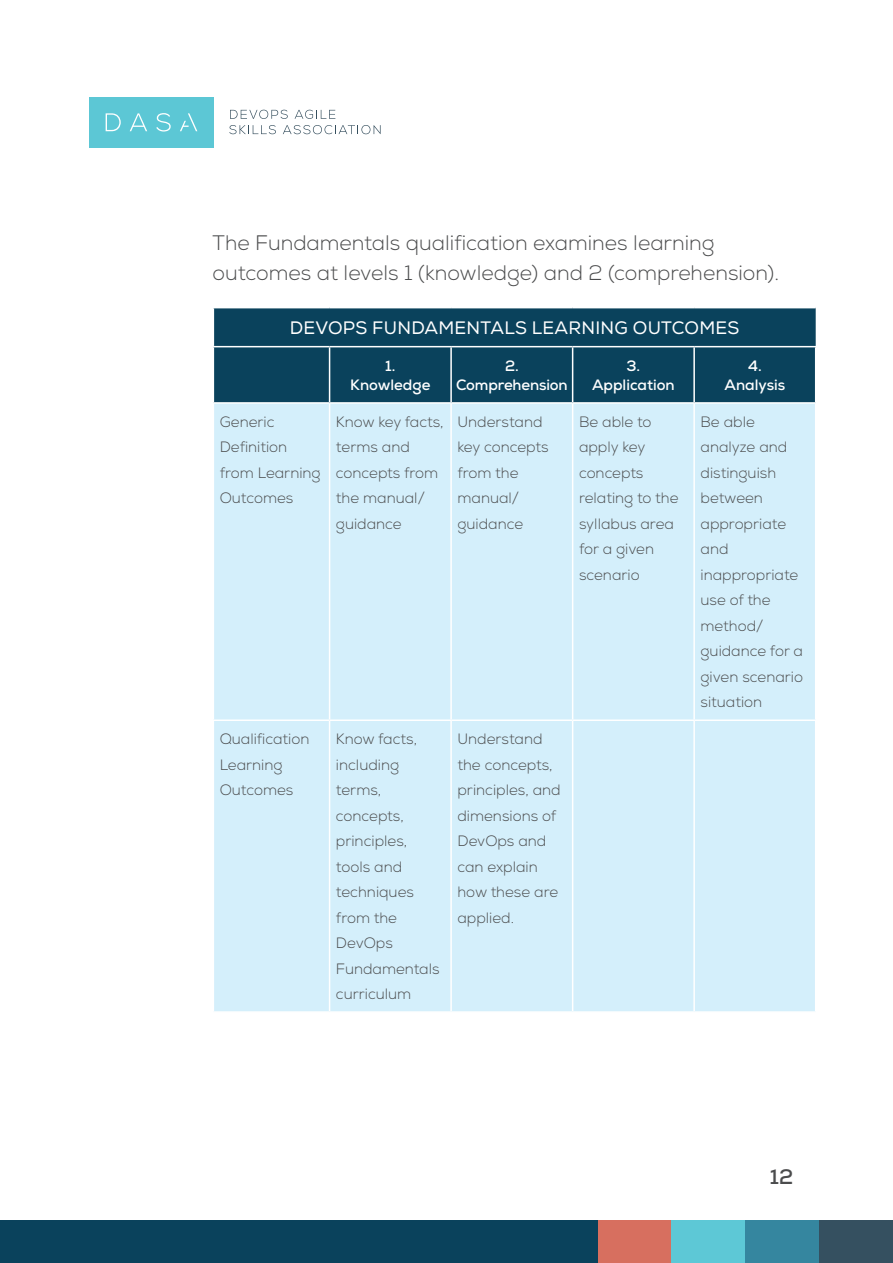
<style>
.page{position:relative;width:893px;height:1263px;background:#fff}
.page>*{position:absolute;margin:0;border:0;box-sizing:border-box;transform-origin:0 0}
.t1{font:300 21px/30px "Nexa";color:#4b4c4d}
.t2{font:700 21px "Nexa";color:#4b4c4d}
.t3{font:18px "Nexa";letter-spacing:.015em;color:#fff}
.t4{font:300 15px/25.5px "Nexa";color:#4b4c4d}
.t5{font:700 15px/19.5px "Nexa";color:#fff;text-align:center}
</style>
<div class="page">
<svg style="left:230px;top:110px;width:58px;height:9px"></svg>
<svg style="left:295px;top:110px;width:40px;height:9px"></svg>
<svg style="left:229px;top:125px;width:47px;height:9px"></svg>
<svg style="left:283px;top:125px;width:98px;height:9px"></svg>
<div style="left:89px;top:97px;width:125px;height:51px;background:#5cc7d5"></div>
<svg style="left:106px;top:113px;width:15px;height:18px"></svg>
<svg style="left:130px;top:113px;width:17px;height:18px"></svg>
<svg style="left:156px;top:113px;width:15px;height:19px"></svg>
<svg style="left:180px;top:113px;width:17px;height:18px"></svg>
<div style="left:597px;top:1220px;width:74px;height:43px;background:#d76f5f"></div>
<div style="left:671px;top:1220px;width:74px;height:43px;background:#5dc8d6"></div>
<div style="left:745px;top:1220px;width:74px;height:43px;background:#35869f"></div>
<div style="left:819px;top:1220px;width:74px;height:43px;background:#355060"></div>
<div style="left:0;top:1220px;width:597px;height:43px;background:#0a425c"></div>
<div style="left:214px;top:308px;width:602px;height:94px;background:#0a425c"></div>
<div style="left:214px;top:404px;width:601px;height:607px;background:#d4effb"></div>
<hr style="left:815px;top:347px;width:1px;height:55px;background:#fff">
<hr style="left:213px;top:346px;width:117px;height:1px;background:#fff">
<hr style="left:330px;top:346px;width:121px;height:1px;background:#fff">
<hr style="left:329px;top:347px;width:1px;height:55px;background:#fff">
<hr style="left:451px;top:346px;width:122px;height:1px;background:#fff">
<hr style="left:450px;top:347px;width:2px;height:55px;background:#fff">
<hr style="left:573px;top:346px;width:121px;height:1px;background:#fff">
<hr style="left:572px;top:347px;width:1px;height:55px;background:#fff">
<hr style="left:694px;top:346px;width:122px;height:1px;background:#fff">
<hr style="left:693px;top:347px;width:2px;height:55px;background:#fff">
<hr style="left:329px;top:404px;width:1px;height:315px;background:#fff">
<hr style="left:450px;top:404px;width:2px;height:315px;background:#fff">
<hr style="left:572px;top:404px;width:1px;height:315px;background:#fff">
<hr style="left:693px;top:404px;width:2px;height:315px;background:#fff">
<hr style="left:213px;top:719px;width:117px;height:2px;background:#fff">
<hr style="left:330px;top:719px;width:121px;height:2px;background:#fff">
<hr style="left:329px;top:721px;width:1px;height:290px;background:#fff">
<hr style="left:451px;top:719px;width:122px;height:2px;background:#fff">
<hr style="left:450px;top:721px;width:2px;height:290px;background:#fff">
<hr style="left:573px;top:719px;width:121px;height:2px;background:#fff">
<hr style="left:572px;top:721px;width:1px;height:290px;background:#fff">
<hr style="left:694px;top:719px;width:122px;height:2px;background:#fff">
<hr style="left:693px;top:721px;width:2px;height:290px;background:#fff">
<h1 class="t1" style="left:213px;top:228px;width:568px">The Fundamentals qualification examines learning outcomes at levels 1 (knowledge) and 2 (comprehension).</h1>
<p class="t3" style="left:290px;top:317px;width:451px">DEVOPS FUNDAMENTALS LEARNING OUTCOMES</p>
<p class="t5" style="left:350px;top:356px;width:82px">1.<br>Knowledge</p>
<p class="t5" style="left:456px;top:356px;width:113px">2.<br>Comprehension</p>
<p class="t5" style="left:592px;top:356px;width:84px">3.<br>Application</p>
<p class="t5" style="left:725px;top:356px;width:62px">4.<br>Analysis</p>
<p class="t4" style="left:220px;top:409px;width:102px">Generic<br>Definition from Learning<br>Outcomes</p>
<p class="t4" style="left:336px;top:409px;width:109px">Know key facts, terms and concepts from the manual/ guidance</p>
<p class="t4" style="left:457px;top:409px;width:93px">Understand key concepts from the manual/ guidance</p>
<p class="t4" style="left:579px;top:409px;width:101px">Be able to apply key concepts relating to the syllabus area for a given scenario</p>
<p class="t4" style="left:700px;top:409px;width:104px">Be able analyze and distinguish between appropriate and inappropriate use of the method/ guidance for a given scenario situation</p>
<p class="t4" style="left:220px;top:727px;width:91px">Qualification<br>Learning<br>Outcomes</p>
<p class="t4" style="left:336px;top:727px;width:105px">Know facts, including terms, concepts, principles, tools and techniques from the<br>DevOps<br>Fundamentals curriculum</p>
<p class="t4" style="left:457px;top:727px;width:105px">Understand the concepts, principles, and dimensions of<br>DevOps and can explain how these are applied.</p>
<h1 class="t2" style="left:770px;top:1163px;width:25px">12</h1>
</div>
